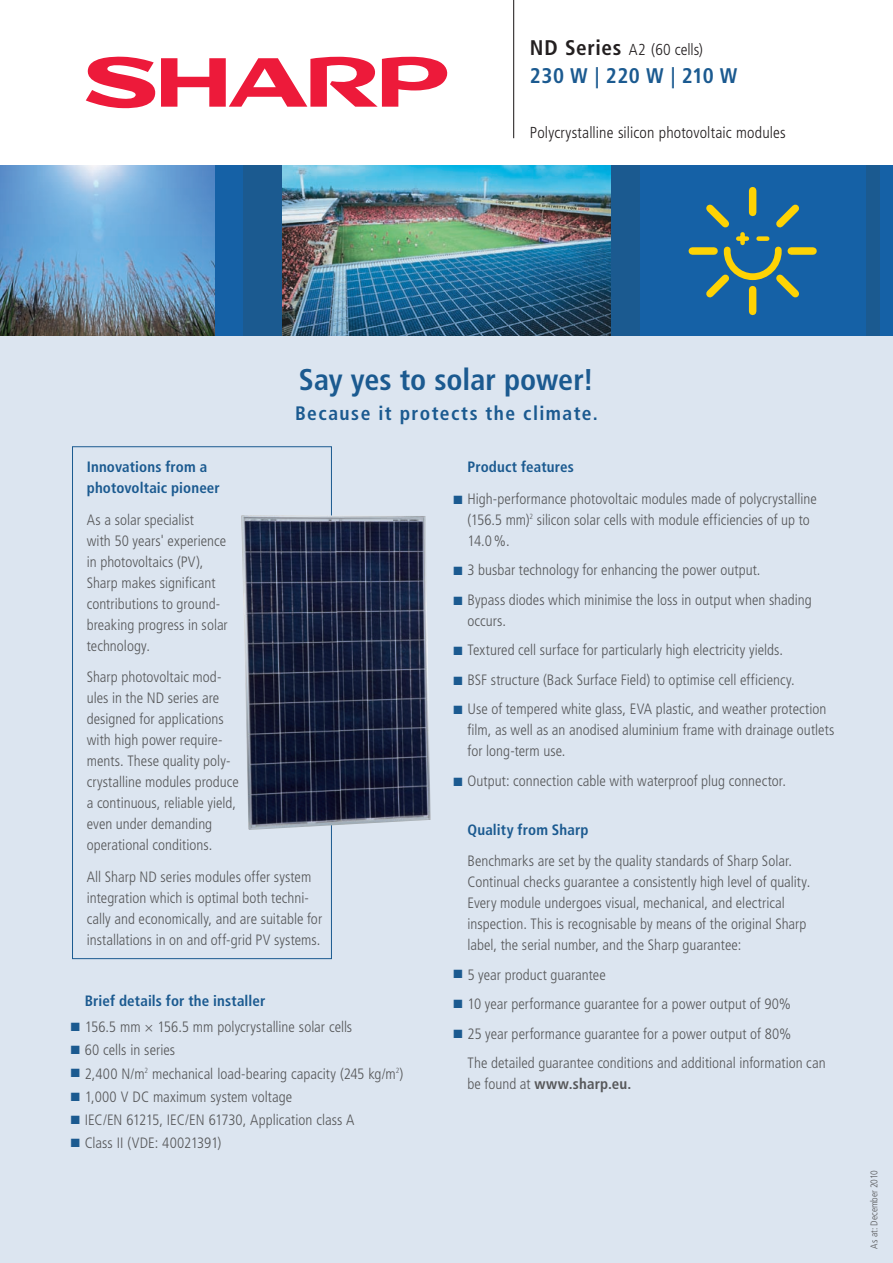
<style>
.page{position:relative;width:893px;height:1263px;background:#fff}
.page>*{position:absolute;margin:0;border:0;box-sizing:border-box;transform-origin:0 0}
.t1{font:700 condensed 30px "Frutiger LT Std";color:#1b5a90}
.t2{font:700 condensed 21.15px "Frutiger LT Std";letter-spacing:.025em;color:#1b5a90}
.t3{font:700 condensed 19.5px "Frutiger LT Std";letter-spacing:.075em;color:#1b5a90}
.t4{font:300 condensed 15.9px "Frutiger LT Std";letter-spacing:.01em;color:#231f20}
.t5{font:300 condensed 15px/21px "Frutiger LT Std";color:#57585a}
.t6{font:700 condensed 15px/21px "Frutiger LT Std";letter-spacing:.01em;color:#1b5a90}
.t7{font:700 condensed 15px "Frutiger LT Std";letter-spacing:.01em;color:#57585a}
.t8{font:300 condensed 9.75px "Frutiger LT Std";letter-spacing:-.005em;color:#57585a}
.s1{font-weight:700;font-size:21.15px}
.s2{color:#1b5a90}
.s3{font-weight:300}
</style>
<div class="page">
<hr style="left:513px;top:0;width:1px;height:138px;background:#231f20">
<div style="left:0;top:335px;width:893px;height:928px;background:#dce5f0"></div>
<div style="left:0;top:166px;width:893px;height:170px;background:#1b5a90"></div>
<div style="left:880px;top:166px;width:13px;height:170px;background:#1561a6"></div>
<img style="left:0;top:166px;width:215px;height:170px">
<div style="left:215px;top:166px;width:27px;height:170px;background:#1561a6"></div>
<svg style="left:86px;top:57px;width:361px;height:51px"></svg>
<div style="left:640px;top:166px;width:225px;height:170px;background:#1561a6"></div>
<svg style="left:688px;top:187px;width:129px;height:128px"></svg>
<img style="left:241px;top:515px;width:190px;height:315px">
<img style="left:283px;top:166px;width:327px;height:170px">
<p class="t4" style="left:530px;top:40px;width:175px"><span class="s1">ND Series</span> A2 (60 cells)</p>
<h2 class="t2" style="left:530px;top:63px;width:209px">230 W | 220 W | 210 W</h2>
<p class="t4" style="left:530px;top:124px;width:257px">Polycrystalline silicon photovoltaic modules</p>
<h1 class="t1" style="left:299px;top:362px;width:297px">Say yes to solar power!</h1>
<h3 class="t3" style="left:295px;top:401px;width:304px">Because it protects the climate.</h3>
<p class="t6" style="left:87px;top:457px;width:135px">Innovations from a photovoltaic pioneer</p>
<p class="t5" style="left:87px;top:509px;width:143px">As a solar specialist<br>with 50 years' experience in photovoltaics (PV),<br>Sharp makes significant contributions to ground&shy;breaking progress in solar technology.</p>
<p class="t5" style="left:87px;top:667px;width:154px">Sharp photovoltaic mod&shy;ules in the ND series are designed for applications with high power require&shy;ments. These quality poly&shy;crystalline modules produce a continuous, reliable yield, even under demanding operational conditions.</p>
<p class="t5" style="left:87px;top:866px;width:237px">All Sharp ND series modules offer system integration which is optimal both techni&shy;cally and economically, and are suitable for installations in on and off-grid PV systems.</p>
<p class="t6" style="left:85px;top:990px;width:182px">Brief details for the installer</p>
<p class="t5" style="left:71px;top:1016px;width:283px"><span class="s2">■</span> 156.5 mm × 156.5 mm polycrystalline solar cells</p>
<p class="t5" style="left:71px;top:1040px;width:106px"><span class="s2">■</span> 60 cells in series</p>
<p class="t5" style="left:71px;top:1063px;width:334px"><span class="s2">■</span> 2,400 N/m<sup>2</sup> mechanical load-bearing capacity (245 kg/m<sup>2</sup>)</p>
<p class="t5" style="left:71px;top:1086px;width:223px"><span class="s2">■</span> 1,000 V DC maximum system voltage</p>
<p class="t5" style="left:71px;top:1109px;width:285px"><span class="s2">■</span> IEC/EN 61215, IEC/EN 61730, Application class A</p>
<p class="t5" style="left:71px;top:1133px;width:152px"><span class="s2">■</span> Class II (VDE: 40021391)</p>
<p class="t6" style="left:467px;top:456px;width:108px">Product features</p>
<p class="t5" style="left:467px;top:488px;width:351px;text-indent:-14px"><span class="s2">■</span> High-performance photovoltaic modules made of polycrystalline (156.5 mm)<sup>2</sup> silicon solar cells with module efficiencies of up to<br>14.0%.</p>
<p class="t5" style="left:453px;top:560px;width:309px"><span class="s2">■</span> 3 busbar technology for enhancing the power output.</p>
<p class="t5" style="left:467px;top:589px;width:346px;text-indent:-14px"><span class="s2">■</span> Bypass diodes which minimise the loss in output when shading occurs.</p>
<p class="t5" style="left:453px;top:640px;width:331px"><span class="s2">■</span> Textured cell surface for particularly high electricity yields.</p>
<p class="t5" style="left:453px;top:669px;width:343px"><span class="s2">■</span> BSF structure (Back Surface Field) to optimise cell efficiency.</p>
<p class="t5" style="left:467px;top:699px;width:368px;text-indent:-14px"><span class="s2">■</span> Use of tempered white glass, EVA plastic, and weather protection film, as well as an anodised aluminium frame with drainage outlets for long-term use.</p>
<p class="t5" style="left:453px;top:770px;width:334px"><span class="s2">■</span> Output: connection cable with waterproof plug connector.</p>
<p class="t6" style="left:467px;top:819px;width:123px">Quality from Sharp</p>
<p class="t5" style="left:467px;top:851px;width:344px">Benchmarks are set by the quality standards of Sharp Solar.<br>Continual checks guarantee a consistently high level of quality.<br>Every module undergoes visual, mechanical, and electrical inspection. This is recognisable by means of the original Sharp label, the serial number, and the Sharp guarantee:</p>
<p class="t5" style="left:453px;top:964px;width:154px"><span class="s2">■</span> 5 year product guarantee</p>
<p class="t5" style="left:453px;top:994px;width:339px"><span class="s2">■</span> 10 year performance guarantee for a power output of 90%</p>
<p class="t5" style="left:467px;top:1019px;width:360px;line-height:29.5px;text-indent:-14px"><span class="s2">■</span> 25 year performance guarantee for a power output of 80%<br>The detailed guarantee conditions and additional information can</p>
<p class="t7" style="left:467px;top:1075px;width:165px"><span class="s3">be found at</span> www.sharp.eu.</p>
<p class="t8" style="left:868px;top:1248px;width:80px;rotate:-90deg">As at: December 2010</p>
</div>
